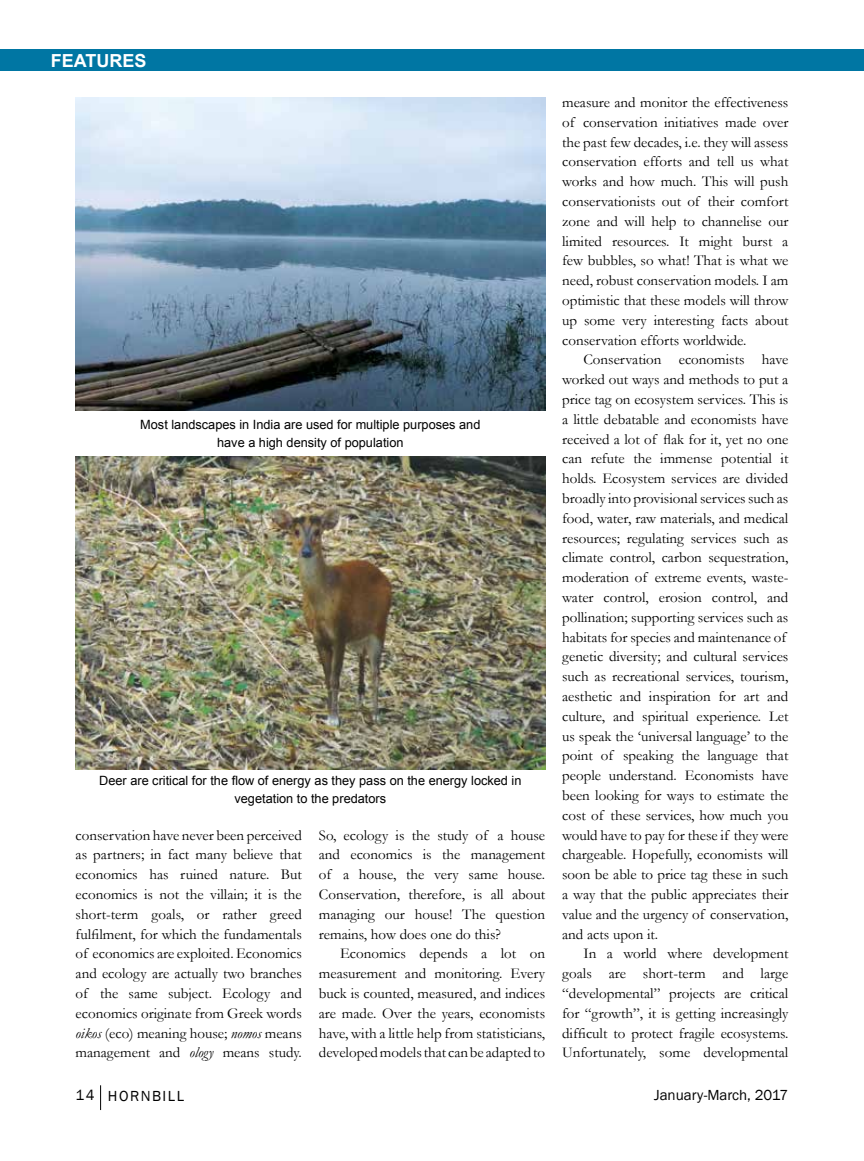
<style>
.page{position:relative;width:864px;height:1161px;background:#fff}
.page>*{position:absolute;margin:0;border:0;box-sizing:border-box;transform-origin:0 0}
.t1{font:700 18px "Arial";color:#fff}
.t2{font:15px/19.8px "Garamond";color:#000;text-align:justify}
.t3{font:15px "Franklin Gothic";color:#000}
.t4{font:15px "Franklin Gothic";letter-spacing:.1em;color:#000}
.t5{font:12.75px/18px "Arial";color:#000;text-align:center}
.s1{font-style:italic}
</style>
<div class="page">
<div style="left:0;top:50px;width:864px;height:21px;background:#0076a3"></div>
<svg style="left:100px;top:1085px;width:1px;height:25px"></svg>
<img style="left:76px;top:97px;width:469px;height:313px">
<img style="left:76px;top:456px;width:469px;height:314px">
<p class="t1" style="left:51px;top:49px;width:97px">FEATURES</p>
<p class="t5" style="left:140px;top:416px;width:342px">Most landscapes in India are used for multiple purposes and have a high density of population</p>
<p class="t5" style="left:99px;top:772px;width:424px">Deer are critical for the flow of energy as they pass on the energy locked in vegetation to the predators</p>
<p class="t2" style="left:76px;top:825px;width:228px">conservation have never been perceived as partners; in fact many believe that economics has ruined nature. But economics is not the villain; it is the short-term goals, or rather greed fulfilment, for which the fundamentals of economics are exploited. Economics and ecology are actually two branches of the same subject. Ecology and economics originate from Greek words <span class="s1">oikos</span> (eco) meaning house; <span class="s1">nomos</span> means management and <span class="s1">ology</span> means study.</p>
<p class="t2" style="left:319px;top:825px;width:228px">So, ecology is the study of a house and economics is the management of a house, the very same house.<br>Conservation, therefore, is all about managing our house! The question remains, how does one do this?</p>
<p class="t2" style="left:319px;top:943px;width:228px;text-indent:21px">Economics depends a lot on measurement and monitoring. Every buck is counted, measured, and indices are made. Over the years, economists have, with a little help from statisticians, developed models that can be adapted to</p>
<p class="t2" style="left:562px;top:92px;width:228px">measure and monitor the effectiveness of conservation initiatives made over the past few decades, i.e. they will assess conservation efforts and tell us what works and how much. This will push conservationists out of their comfort zone and will help to channelise our limited resources. It might burst a few bubbles, so what! That is what we need, robust conservation models. I am optimistic that these models will throw up some very interesting facts about conservation efforts worldwide.</p>
<p class="t2" style="left:562px;top:349px;width:228px;text-align:left;text-indent:21px">Conservation economists have worked out ways and methods to put a price tag on ecosystem services. This is a little debatable and economists have received a lot of flak for it, yet no one can refute the immense potential it holds. Ecosystem services are divided broadly into provisional services such as food, water, raw materials, and medical resources; regulating services such as climate control, carbon sequestration, moderation of extreme events, waste&shy;water control, erosion control, and pollination; supporting services such as habitats for species and maintenance of genetic diversity; and cultural services such as recreational services, tourism, aesthetic and inspiration for art and culture, and spiritual experience. Let us speak the ‘universal language’ to the point of speaking the language that people understand. Economists have been looking for ways to estimate the cost of these services, how much you would have to pay for these if they were chargeable. Hopefully, economists will soon be able to price tag these in such a way that the public appreciates their value and the urgency of conservation, and acts upon it.</p>
<p class="t2" style="left:562px;top:943px;width:228px;text-indent:21px">In a world where development goals are short-term and large “developmental” projects are critical for “growth”, it is getting increasingly difficult to protect fragile ecosystems.<br>Unfortunately, some developmental</p>
<p class="t4" style="left:76px;top:1086px;width:110px">14 HORNBILL</p>
<p class="t3" style="left:654px;top:1086px;width:136px">January-March, 2017</p>
</div>
